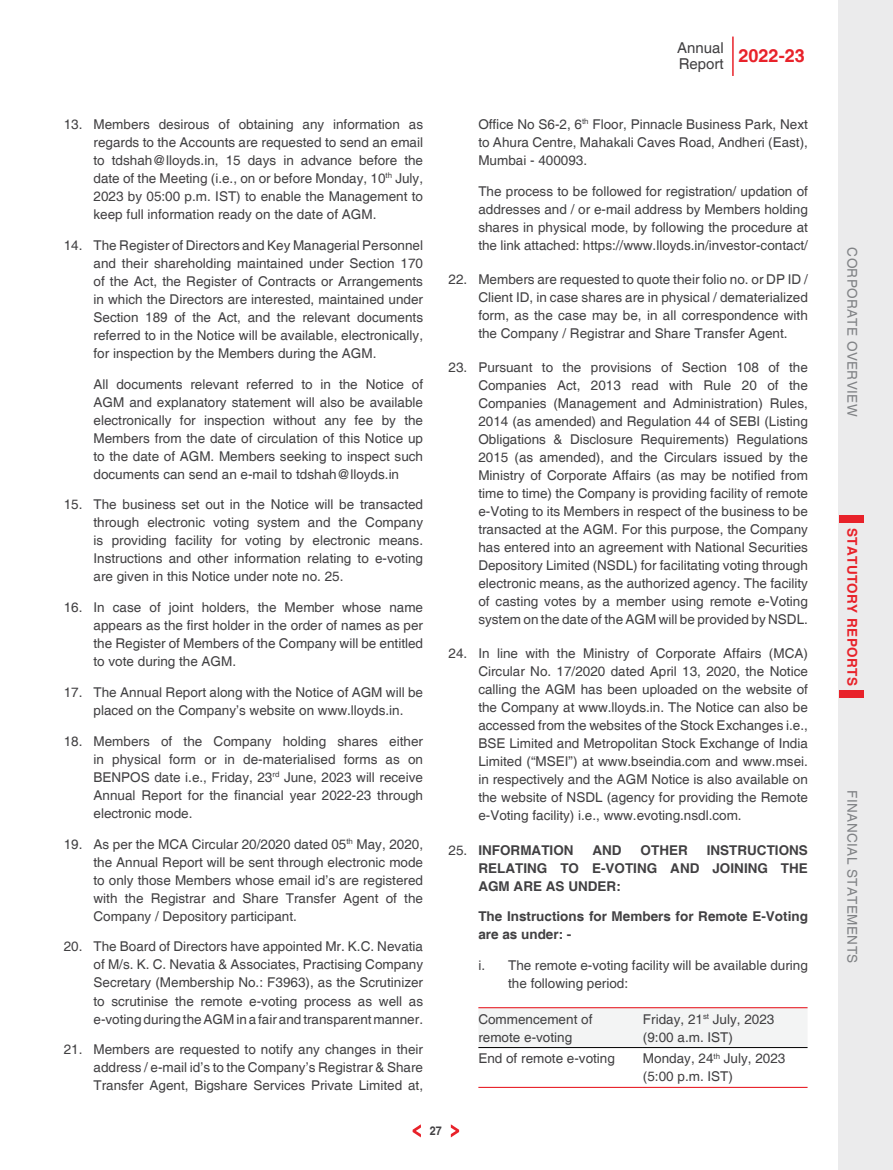
<style>
.page{position:relative;width:893px;height:1170px;background:#fff}
.page>*{position:absolute;margin:0;border:0;box-sizing:border-box;transform-origin:0 0}
.t1{font:700 18px "Helvetica";color:#e8222a}
.t2{font:15px "Helvetica";color:#414042}
.t3{font:13.5px/18px "Helvetica";color:#414042;text-align:justify}
.t4{font:700 13.5px/18px "Helvetica";color:#414042;text-align:justify}
.t5{font:13.5px "Helvetica";letter-spacing:.03em;color:#808285}
.t6{font:700 13.5px "Helvetica";letter-spacing:.03em;color:#e8222a}
.t7{font:700 12px "Helvetica";color:#414042;scale:.9 1}
.s1{font-weight:400}
</style>
<div class="page">
<div style="left:478px;top:1008px;width:329px;height:39px;background:#f3f4f4"></div>
<hr style="left:478px;top:1047px;width:165px;height:1px;background:#000">
<hr style="left:643px;top:1047px;width:164px;height:1px;background:#000">
<hr style="left:478px;top:1007px;width:165px;height:1px;background:#e8222a">
<hr style="left:643px;top:1007px;width:164px;height:1px;background:#e8222a">
<hr style="left:478px;top:1086px;width:165px;height:1px;background:#e8222a">
<hr style="left:643px;top:1086px;width:164px;height:1px;background:#e8222a">
<div style="left:839px;top:0;width:54px;height:1169px;background:#ebebec"></div>
<svg style="left:412px;top:1124px;width:9px;height:14px"></svg>
<svg style="left:450px;top:1124px;width:10px;height:14px"></svg>
<hr style="left:732px;top:37px;width:2px;height:39px;background:#e8222a">
<div style="left:839px;top:690px;width:24px;height:8px;background:#e8222a"></div>
<div style="left:839px;top:515px;width:24px;height:7px;background:#e8222a"></div>
<p class="t3" style="left:94px;top:116px;width:331px;text-indent:-30px">13. Members desirous of obtaining any information as regards to the Accounts are requested to send an email to tdshah@lloyds.in, 15 days in advance before the date of the Meeting (i.e., on or before Monday, 10<sup>th</sup> July, 2023 by 05:00 p.m. IST) to enable the Management to keep full information ready on the date of AGM.</p>
<p class="t3" style="left:94px;top:236px;width:331px;text-indent:-30px">14. The Register of Directors and Key Managerial Personnel and their shareholding maintained under Section 170 of the Act, the Register of Contracts or Arrangements in which the Directors are interested, maintained under Section 189 of the Act, and the relevant documents referred to in the Notice will be available, electronically, for inspection by the Members during the AGM.</p>
<p class="t3" style="left:94px;top:375px;width:331px">All documents relevant referred to in the Notice of AGM and explanatory statement will also be available electronically for inspection without any fee by the Members from the date of circulation of this Notice up to the date of AGM. Members seeking to inspect such documents can send an e-mail to tdshah@lloyds.in</p>
<p class="t3" style="left:94px;top:496px;width:331px;text-indent:-30px">15. The business set out in the Notice will be transacted through electronic voting system and the Company is providing facility for voting by electronic means.<br>Instructions and other information relating to e-voting are given in this Notice under note no. 25.</p>
<p class="t3" style="left:94px;top:599px;width:331px;text-indent:-30px">16. In case of joint holders, the Member whose name appears as the first holder in the order of names as per the Register of Members of the Company will be entitled to vote during the AGM.</p>
<p class="t3" style="left:94px;top:683px;width:331px;text-indent:-30px">17. The Annual Report along with the Notice of AGM will be placed on the Company’s website on www.lloyds.in.</p>
<p class="t3" style="left:94px;top:732px;width:331px;text-indent:-30px">18. Members of the Company holding shares either in physical form or in de-materialised forms as on BENPOS date i.e., Friday, 23<sup>rd</sup> June, 2023 will receive Annual Report for the financial year 2022-23 through electronic mode.</p>
<p class="t3" style="left:94px;top:835px;width:331px;text-indent:-30px">19. As per the MCA Circular 20/2020 dated 05<sup>th</sup> May, 2020, the Annual Report will be sent through electronic mode to only those Members whose email id’s are registered with the Registrar and Share Transfer Agent of the Company / Depository participant.</p>
<p class="t3" style="left:94px;top:938px;width:331px;text-indent:-30px">20. The Board of Directors have appointed Mr. K.C. Nevatia of M/s. K. C. Nevatia &amp; Associates, Practising Company Secretary (Membership No.: F3963), as the Scrutinizer to scrutinise the remote e-voting process as well as e-voting during the AGM in a fair and transparent manner.</p>
<p class="t3" style="left:94px;top:1040px;width:331px;text-indent:-30px">21. Members are requested to notify any changes in their address / e-mail id’s to the Company’s Registrar &amp; Share Transfer Agent, Bigshare Services Private Limited at,</p>
<p class="t2" style="left:677px;top:39px;width:48px">Annual</p>
<h1 class="t1" style="left:679px;top:45px;width:127px"><sub>Report</sub> 2022-23</h1>
<p class="t3" style="left:478px;top:116px;width:331px">Office No S6-2, 6<sup>th</sup> Floor, Pinnacle Business Park, Next to Ahura Centre, Mahakali Caves Road, Andheri (East), Mumbai - 400093.</p>
<p class="t3" style="left:478px;top:182px;width:331px">The process to be followed for registration/ updation of addresses and / or e-mail address by Members holding shares in physical mode, by following the procedure at the link attached: https://www.lloyds.in/investor-contact/</p>
<p class="t3" style="left:478px;top:271px;width:331px;text-indent:-30px">22. Members are requested to quote their folio no. or DP ID / Client ID, in case shares are in physical / dematerialized form, as the case may be, in all correspondence with the Company / Registrar and Share Transfer Agent.</p>
<p class="t3" style="left:478px;top:359px;width:331px;text-indent:-30px">23. Pursuant to the provisions of Section 108 of the Companies Act, 2013 read with Rule 20 of the Companies (Management and Administration) Rules, 2014 (as amended) and Regulation 44 of SEBI (Listing Obligations &amp; Disclosure Requirements) Regulations 2015 (as amended), and the Circulars issued by the Ministry of Corporate Affairs (as may be notified from time to time) the Company is providing facility of remote e-Voting to its Members in respect of the business to be transacted at the AGM. For this purpose, the Company has entered into an agreement with National Securities Depository Limited (NSDL) for facilitating voting through electronic means, as the authorized agency. The facility of casting votes by a member using remote e-Voting system on the date of the AGM will be provided by NSDL.</p>
<p class="t3" style="left:478px;top:645px;width:331px;text-indent:-30px">24. In line with the Ministry of Corporate Affairs (MCA)<br>Circular No. 17/2020 dated April 13, 2020, the Notice calling the AGM has been uploaded on the website of the Company at www.lloyds.in. The Notice can also be accessed from the websites of the Stock Exchanges i.e., BSE Limited and Metropolitan Stock Exchange of India Limited (“MSEI”) at www.bseindia.com and www.msei. in respectively and the AGM Notice is also available on the website of NSDL (agency for providing the Remote e-Voting facility) i.e., www.evoting.nsdl.com.</p>
<p class="t4" style="left:449px;top:841px;width:127px"><span class="s1">25.</span> INFORMATION</p>
<p class="t4" style="left:592px;top:841px;width:31px">AND</p>
<p class="t4" style="left:641px;top:841px;width:49px">OTHER</p>
<p class="t4" style="left:478px;top:841px;width:331px;text-indent:228px">INSTRUCTIONS RELATING TO E-VOTING AND JOINING THE AGM ARE AS UNDER:</p>
<p class="t4" style="left:478px;top:908px;width:331px">The Instructions for Members for Remote E-Voting are as under: -</p>
<p class="t3" style="left:508px;top:956px;width:301px;text-indent:-30px">i. The remote e-voting facility will be available during the following period:</p>
<p class="t3" style="left:478px;top:1010px;width:116px">Commencement of remote e-voting</p>
<p class="t3" style="left:643px;top:1010px;width:133px">Friday, 21<sup>st</sup> July, 2023 (9:00 a.m. IST)</p>
<p class="t3" style="left:478px;top:1050px;width:138px">End of remote e-voting</p>
<p class="t3" style="left:643px;top:1050px;width:144px">Monday, 24<sup>th</sup> July, 2023 (5:00 p.m. IST)</p>
<p class="t7" style="left:430px;top:1123px;width:15px">27</p>
<p class="t5" style="left:860px;top:247px;width:170px;rotate:90deg">Corporate Overview</p>
<p class="t6" style="left:860px;top:527px;width:158px;rotate:90deg">Statutory Reports</p>
<p class="t5" style="left:860px;top:790px;width:173px;rotate:90deg">Financial Statements</p>
</div>
